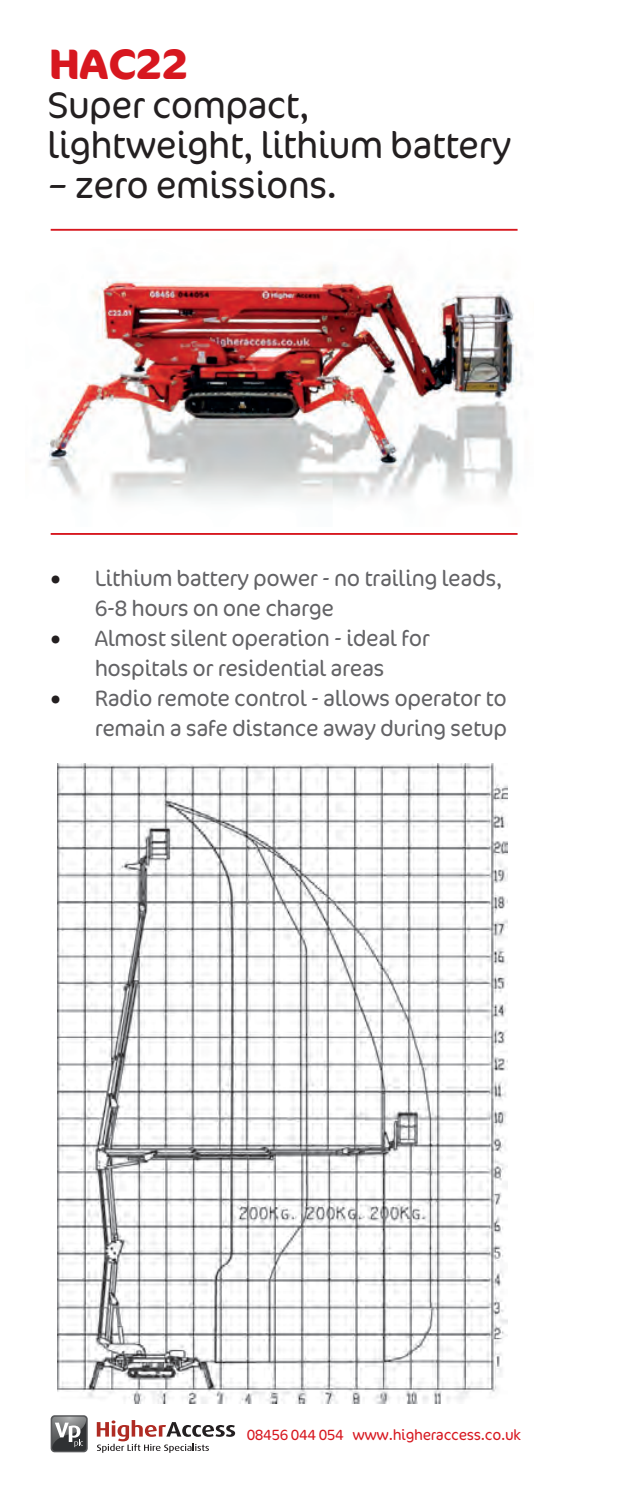
<style>
.page{position:relative;width:638px;height:1489px;background:#fff}
.page>*{position:absolute;margin:0;border:0;box-sizing:border-box;transform-origin:0 0}
.t1{font:700 42.5px "Cocon";letter-spacing:-.02em;color:#d7171f}
.t2{font:300 37.5px/40px "Cocon";letter-spacing:-.02em;color:#231f20}
.t3{font:300 22.5px/30px "Cocon";letter-spacing:-.02em;color:#636366}
.t4{font:300 15px "Cocon";letter-spacing:-.02em;color:#d7171f}
.s1{font-family:"Minion Pro";font-weight:400;font-size:30px;color:#231f20}
</style>
<div class="page">
<hr style="left:51px;top:533px;width:466px;height:2px;background:#d7171f">
<hr style="left:51px;top:229px;width:466px;height:2px;background:#d7171f">
<img style="left:46px;top:267px;width:477px;height:234px">
<img style="left:58px;top:763px;width:450px;height:640px">
<svg style="left:50px;top:1414px;width:38px;height:38px"></svg>
<svg style="left:51px;top:1414px;width:37px;height:38px"></svg>
<svg style="left:52px;top:1416px;width:34px;height:34px"></svg>
<svg style="left:97px;top:1420px;width:138px;height:32px"></svg>
<h1 class="t1" style="left:47px;top:38px;width:245px">Bluelift C22</h1>
<h2 class="t2" style="left:47px;top:86px;width:466px">Super compact, lightweight, lithium battery</h2>
<h2 class="t2" style="left:47px;top:166px;width:292px">– zero emissions.</h2>
<h1 class="t1" style="left:49px;top:39px;width:141px">HAC22</h1>
<p class="t3" style="left:95px;top:564px;width:409px;text-indent:-45px"><span class="s1">•</span> Lithium battery power - no trailing leads,<br>6-8 hours on one charge</p>
<p class="t3" style="left:50px;top:624px;width:382px;text-align:center"><span class="s1">•</span> Almost silent operation - ideal for hospitals or residential areas</p>
<p class="t3" style="left:50px;top:684px;width:459px;text-align:right"><span class="s1">•</span> Radio remote control - allows operator to remain a safe distance away during setup</p>
<p class="t4" style="left:244px;top:1425px;width:276px">0845 04 054 www.higheraccess.co.uk</p>
<p class="t4" style="left:247px;top:1425px;width:276px">08456 044 054 www.higheraccess.co.uk</p>
</div>
